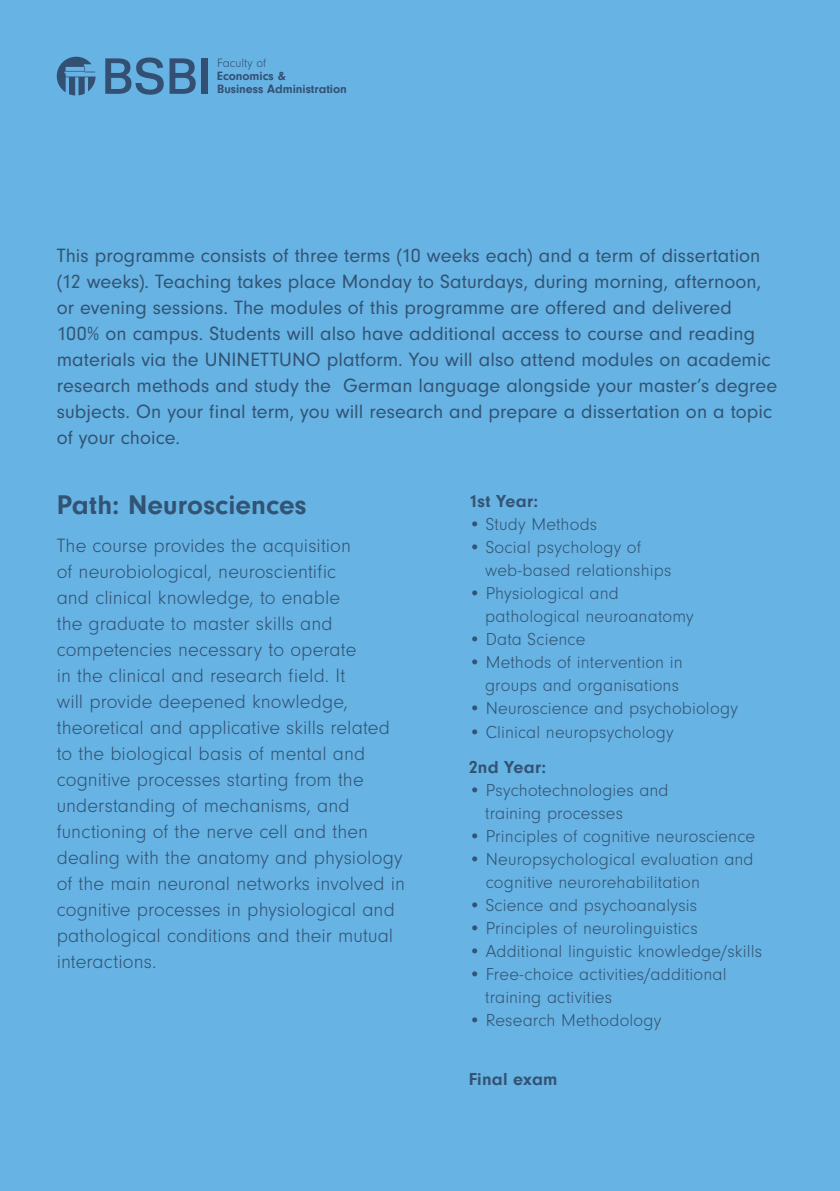
<style>
.page{position:relative;width:840px;height:1191px;background:#fff}
.page>*{position:absolute;margin:0;border:0;box-sizing:border-box;transform-origin:0 0}
.t1{font:700 28px "Neuzeit Gro";letter-spacing:.005em;color:#325373}
.t2{font:300 20px/26px "Neuzeit Gro";letter-spacing:.005em;color:#325373}
.t3{font:20px/26px "Neuzeit Gro";letter-spacing:.005em;color:#325373}
.t4{font:300 18px/23px "Neuzeit Gro";letter-spacing:.01em;color:#325373}
.t5{font:700 18px "Neuzeit Gro";letter-spacing:.015em;color:#325373}
.t6{font:700 12.6px/13px "Neuzeit Gro";color:#334f73}
.t7{font:300 12.6px "Neuzeit Gro";color:#334f73}
</style>
<div class="page">
<div style="left:0;top:0;width:839px;height:1191px;background:#67b3e3"></div>
<svg style="left:57px;top:57px;width:38px;height:38px"></svg>
<svg style="left:105px;top:57px;width:90px;height:38px"></svg>
<div style="left:201px;top:58px;width:6px;height:36px;background:#334f73"></div>
<p class="t7" style="left:217px;top:56px;width:51px">Faculty of</p>
<p class="t6" style="left:217px;top:70px;width:131px">Economics &amp;<br>Business Administration</p>
<p class="t3" style="left:57px;top:242px;width:721px">This programme consists of three terms (10 weeks each) and a term of dissertation (12 weeks). Teaching takes place Monday to Saturdays, during morning, afternoon, or evening sessions. The modules of this programme are offered and delivered 100% on campus. Students will also have additional access to course and reading materials via the UNINETTUNO platform. You will also attend modules on academic research methods and study the German language alongside your master’s degree subjects. On your final term, you will research and prepare a dissertation on a topic of your choice.</p>
<h1 class="t1" style="left:57px;top:489px;width:251px">Path: Neurosciences</h1>
<p class="t2" style="left:57px;top:533px;width:350px">The course provides the acquisition<br>of neurobiological, neuroscientific<br>and clinical knowledge, to enable<br>the graduate to master skills and competencies necessary to operate<br>in the clinical and research field. It<br>will provide deepened knowledge, theoretical and applicative skills related to the biological basis of mental and cognitive processes starting from the understanding of mechanisms, and functioning of the nerve cell and then dealing with the anatomy and physiology of the main neuronal networks involved in cognitive processes in physiological and pathological conditions and their mutual interactions.</p>
<p class="t5" style="left:468px;top:491px;width:71px">1st Year:</p>
<p class="t4" style="left:468px;top:513px;width:130px">• Study Methods</p>
<p class="t4" style="left:485px;top:536px;width:188px;text-indent:-16px">• Social psychology of web-based relationships</p>
<p class="t4" style="left:485px;top:582px;width:210px;text-indent:-16px">• Physiological and pathological neuroanatomy</p>
<p class="t4" style="left:468px;top:628px;width:118px">• Data Science</p>
<p class="t4" style="left:468px;top:651px;width:215px;text-align:right">• Methods of intervention in groups and organisations</p>
<p class="t4" style="left:468px;top:697px;width:270px">• Neuroscience and psychobiology</p>
<p class="t4" style="left:468px;top:720px;width:206px">• Clinical neuropsychology</p>
<p class="t5" style="left:468px;top:756px;width:79px">2nd Year:</p>
<p class="t4" style="left:485px;top:778px;width:185px;text-indent:-16px">• Psychotechnologies and training processes</p>
<p class="t4" style="left:468px;top:824px;width:288px">• Principles of cognitive neuroscience</p>
<p class="t4" style="left:485px;top:847px;width:269px;text-indent:-17px">• Neuropsychological evaluation and cognitive neurorehabilitation</p>
<p class="t4" style="left:468px;top:893px;width:230px">• Science and psychoanalysis</p>
<p class="t4" style="left:468px;top:916px;width:230px">• Principles of neurolinguistics</p>
<p class="t4" style="left:468px;top:939px;width:295px">• Additional linguistic knowledge/skills</p>
<p class="t4" style="left:485px;top:962px;width:243px;text-indent:-16px">• Free-choice activities/additional training activities</p>
<p class="t4" style="left:468px;top:1008px;width:194px">• Research Methodology</p>
<p class="t5" style="left:468px;top:1068px;width:90px">Final exam</p>
</div>
